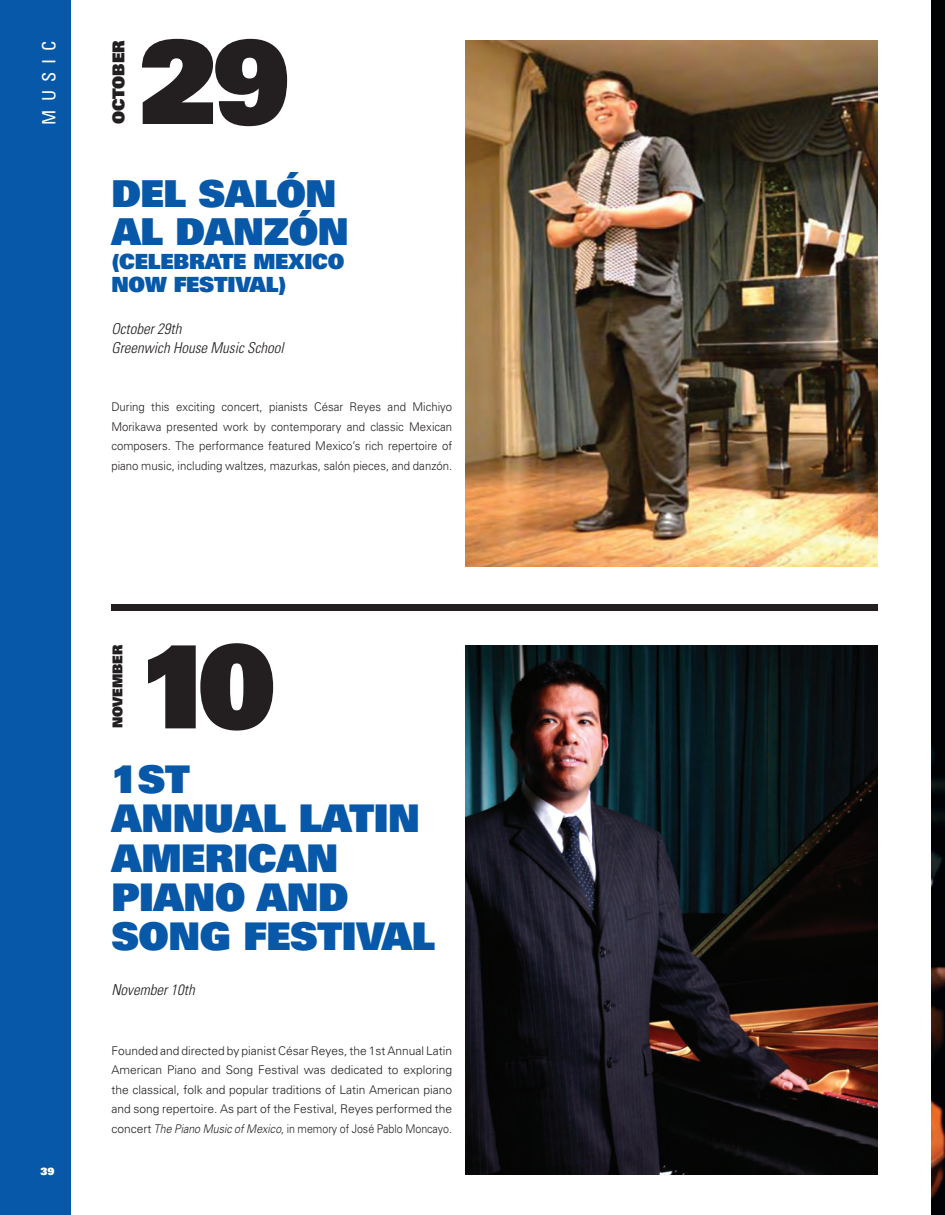
<style>
.page{position:relative;width:945px;height:1215px;background:#fff}
.page>*{position:absolute;margin:0;border:0;box-sizing:border-box;transform-origin:0 0}
.t1{font:900 114.9px "Univers";color:#231f20}
.t2{font:900 38.1px/39.5px "Univers";letter-spacing:-.01em;color:#0758a8}
.t3{font:900 37.05px/38.4px "Univers";letter-spacing:-.01em;color:#0758a8}
.t4{font:900 20.85px/23px "Univers";letter-spacing:-.01em;color:#0758a8}
.t5{font:condensed 18.3px "Univers";letter-spacing:.44em;color:#fff}
.t6{font:900 16.5px "Univers";letter-spacing:-.01em;color:#231f20}
.t7{font:italic 300 condensed 15px/18.8px "Univers";color:#231f20}
.t8{font:900 13.65px "Univers";letter-spacing:-.01em;color:#231f20}
.t9{font:300 12px/19.5px "Univers";color:#231f20;text-align:justify}
.t10{font:300 12px/19.5px "Univers";color:#231f20;text-align:justify;scale:.95 1}
.t11{font:900 10.05px "Univers";color:#fff}
.s1{font-style:italic}
</style>
<div class="page">
<div style="left:0;top:0;width:70px;height:1215px;background:#0758a8"></div>
<img style="left:932px;top:0;width:13px;height:1215px">
<div style="left:111px;top:604px;width:767px;height:7px;background:#231f20"></div>
<img style="left:466px;top:645px;width:412px;height:529px">
<img style="left:466px;top:40px;width:412px;height:527px">
<h3 class="t5" style="left:37px;top:125px;width:86px;rotate:-90deg">MUSIC</h3>
<h1 class="t1" style="left:138px;top:7px;width:153px">29</h1>
<h3 class="t6" style="left:108px;top:124px;width:85px;rotate:-90deg">OCTOBER</h3>
<h3 class="t3" style="left:111px;top:173px;width:239px">DEL SALÓN<br>AL DANZÓN</h3>
<h3 class="t4" style="left:111px;top:250px;width:235px">(CELEBRATE MEXICO<br>NOW FESTIVAL)</h3>
<p class="t7" style="left:111px;top:319px;width:174px">October 29th<br>Greenwich House Music School</p>
<p class="t10" style="left:111px;top:397px;width:360px">During this exciting concert, pianists César Reyes and Michiyo Morikawa presented work by contemporary and classic Mexican composers. The performance featured Mexico’s rich repertoire of piano music, including waltzes, mazurkas, salón pieces, and danzón.</p>
<p class="t8" style="left:108px;top:728px;width:85px;rotate:-90deg">NOVEMBER</p>
<h1 class="t1" style="left:138px;top:612px;width:139px">10</h1>
<h2 class="t2" style="left:111px;top:758px;width:325px">1ST<br>ANNUAL LATIN<br>AMERICAN<br>PIANO AND<br>SONG FESTIVAL</h2>
<p class="t7" style="left:111px;top:981px;width:85px">November 10th</p>
<p class="t11" style="left:40px;top:1164px;width:16px">39</p>
<p class="t9" style="left:111px;top:1040px;width:342px">Founded and directed by pianist César Reyes, the 1st Annual Latin American Piano and Song Festival was dedicated to exploring the classical, folk and popular traditions of Latin American piano and song repertoire. As part of the Festival, Reyes performed the concert <span class="s1">The Piano Music of Mexico</span>, in memory of José Pablo Moncayo.</p>
</div>
